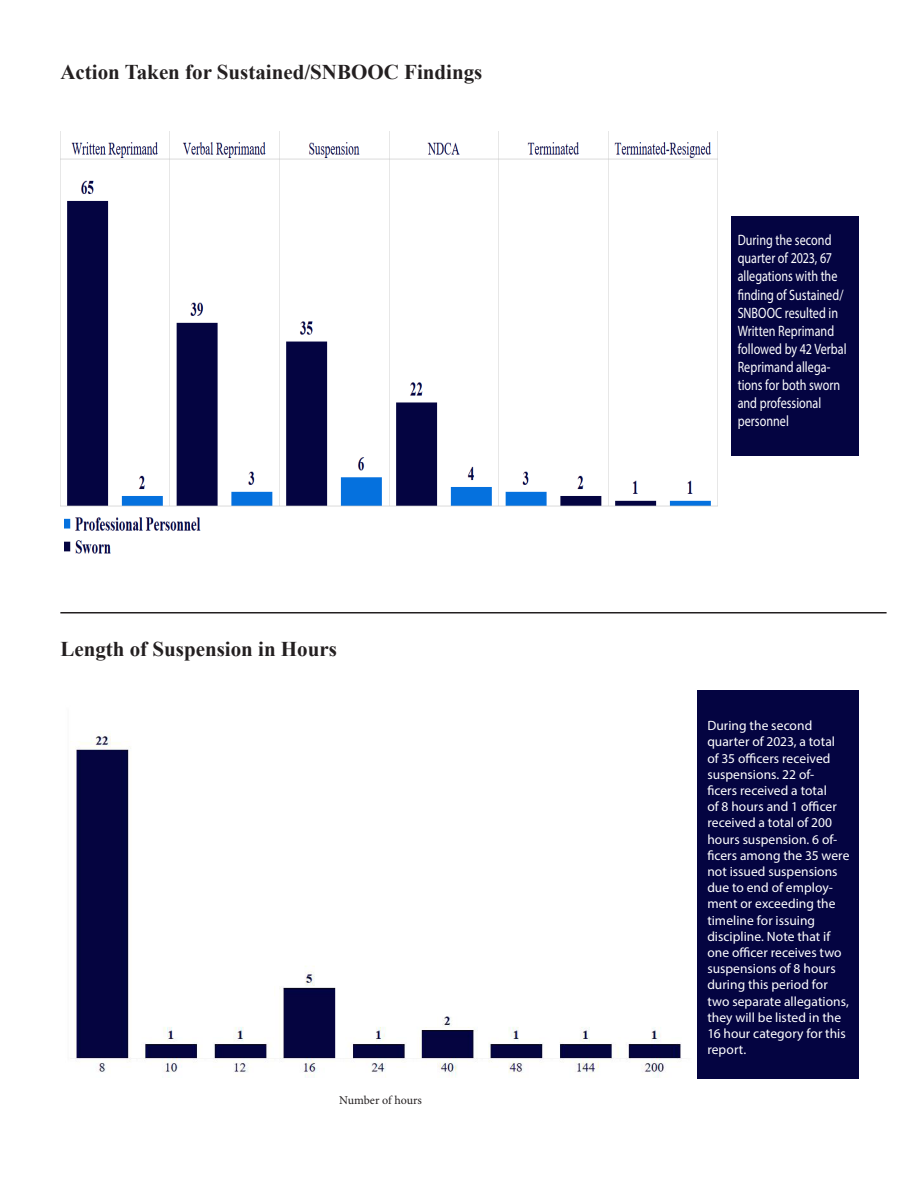
<style>
.page{position:relative;width:918px;height:1188px;background:#fff}
.page>*{position:absolute;margin:0;border:0;box-sizing:border-box;transform-origin:0 0}
._12_Subheader_black_Titillium_Web{font:700 21px "Times New Roman";color:#231f20}
.t1{font:15px/18px "Myriad Pro";color:#fff;scale:.81 1}
.t2{font:13.5px/16.2px "Myriad Pro";letter-spacing:.005em;color:#fff}
.t3{font:12px "Minion Pro";letter-spacing:-.005em;color:#231f20}
</style>
<div class="page">
<img style="left:60px;top:131px;width:657px;height:423px">
<img style="left:70px;top:731px;width:612px;height:347px">
<div style="left:731px;top:216px;width:127px;height:240px;background:#040441"></div>
<div style="left:697px;top:690px;width:161px;height:389px;background:#040441"></div>
<hr style="left:60px;top:612px;width:827px;height:2px;background:#231f20">
<p class="_12_Subheader_black_Titillium_Web" style="left:60px;top:57px;width:424px">Action Taken for Sustained/SNBOOC Findings</p>
<p class="_12_Subheader_black_Titillium_Web" style="left:60px;top:634px;width:278px">Length of Suspension in Hours</p>
<p class="t3" style="left:339px;top:1092px;width:84px">Number of hours</p>
<p class="t1" style="left:738px;top:231px;width:136px">During the second quarter of 2023, 67 allegations with the finding of Sustained/<br>SNBOOC resulted in<br>Written Reprimand followed by 42 Verbal<br>Reprimand allega&shy;tions for both sworn and professional personnel</p>
<p class="t2" style="left:707px;top:717px;width:144px">During the second quarter of 2023, a total of 35 officers received suspensions. 22 of-<br>ficers received a total<br>of 8 hours and 1 officer received a total of 200 hours suspension. 6 of&shy;ficers among the 35 were not issued suspensions due to end of employ&shy;ment or exceeding the timeline for issuing discipline. Note that if one officer receives two suspensions of 8 hours during this period for two separate allegations, they will be listed in the<br>16 hour category for this report.</p>
</div>
